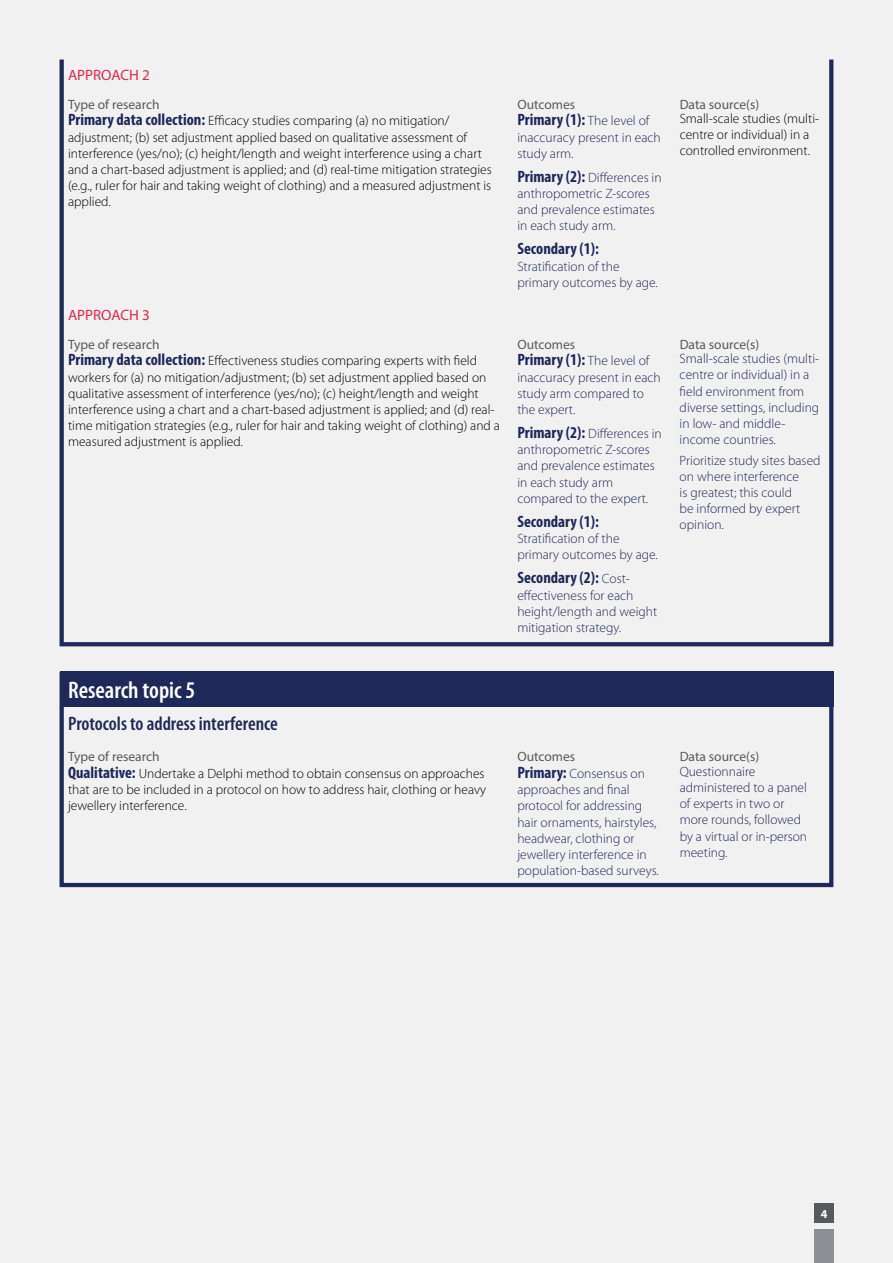
<style>
.page{position:relative;width:893px;height:1263px;background:#f2f1f1}
.page>*{position:absolute;margin:0;border:0;box-sizing:border-box;transform-origin:0 0}
.t1{font:600 condensed 24px "Myriad Pro";color:#fff}
.t2{font:600 condensed 19.5px "Myriad Pro";color:#1e2859}
.t3{font:700 condensed 16.5px "Myriad Pro";color:#1e2859}
.t4{font:15px "Myriad Pro";color:#e3254a}
.t5{font:300 13.5px/16.2px "Myriad Pro";color:#000}
.t6{font:300 13.5px/16.2px "Myriad Pro";color:#1e2859}
.t7{font:13.5px "Myriad Pro";color:#58595b}
.t8{font:700 12px "Myriad Pro";color:#fff}
.s1{font-weight:700;font-stretch:condensed;font-size:16.5px;color:#1e2859}
.s2{font-weight:300;font-stretch:normal;font-size:13.5px}
.s3{font-weight:700;font-stretch:condensed;font-size:16.5px}
</style>
<div class="page">
<div style="left:815px;top:1203px;width:19px;height:19px;background:#565a5f"></div>
<div style="left:815px;top:1229px;width:19px;height:34px;background:#8e8f94"></div>
<div style="left:60px;top:672px;width:773px;height:35px;background:#1e2859"></div>
<div style="left:60px;top:57px;width:773px;height:589px;border:4px solid #1e2859"></div>
<div style="left:60px;top:672px;width:773px;height:215px;border:4px solid #1e2859"></div>
<p class="t4" style="left:68px;top:70px;width:83px">APPROACH 2</p>
<p class="t7" style="left:68px;top:99px;width:93px">Type of research</p>
<p class="t7" style="left:517px;top:99px;width:59px">Outcomes</p>
<p class="t7" style="left:680px;top:99px;width:81px">Data source(s)</p>
<p class="t5" style="left:68px;top:114px;width:425px"><span class="s1">Primary data collection:</span> Efficacy studies comparing (a) no mitigation/ adjustment; (b) set adjustment applied based on qualitative assessment of interference (yes/no); (c) height/length and weight interference using a chart and a chart-based adjustment is applied; and (d) real-time mitigation strategies (e.g., ruler for hair and taking weight of clothing) and a measured adjustment is applied.</p>
<p class="t3" style="left:517px;top:114px;width:134px">Primary (1): <span class="s2">The level of</span></p>
<p class="t5" style="left:680px;top:112px;width:141px">Small-scale studies (multi&shy;centre or individual) in a controlled environment.</p>
<p class="t6" style="left:517px;top:130px;width:145px">inaccuracy present in each study arm.</p>
<p class="t6" style="left:517px;top:170px;width:146px"><span class="s3">Primary (2):</span> Differences in anthropometric Z-scores and prevalence estimates in each study arm.</p>
<p class="t3" style="left:517px;top:243px;width:83px">Secondary (1):</p>
<p class="t6" style="left:517px;top:259px;width:142px">Stratification of the primary outcomes by age.</p>
<p class="t4" style="left:68px;top:310px;width:83px">APPROACH 3</p>
<p class="t7" style="left:68px;top:339px;width:93px">Type of research</p>
<p class="t7" style="left:517px;top:339px;width:59px">Outcomes</p>
<p class="t7" style="left:680px;top:339px;width:81px">Data source(s)</p>
<p class="t5" style="left:68px;top:354px;width:433px"><span class="s1">Primary data collection:</span> Effectiveness studies comparing experts with field workers for (a) no mitigation/adjustment; (b) set adjustment applied based on qualitative assessment of interference (yes/no); (c) height/length and weight interference using a chart and a chart-based adjustment is applied; and (d) real&shy;time mitigation strategies (e.g., ruler for hair and taking weight of clothing) and a measured adjustment is applied.</p>
<p class="t3" style="left:517px;top:354px;width:134px">Primary (1): <span class="s2">The level of</span></p>
<p class="t6" style="left:680px;top:352px;width:141px">Small-scale studies (multi&shy;centre or individual) in a field environment from diverse settings, including in low- and middle&shy;income countries.</p>
<p class="t6" style="left:680px;top:453px;width:142px">Prioritize study sites based on where interference<br>is greatest; this could<br>be informed by expert opinion.</p>
<p class="t6" style="left:517px;top:370px;width:145px">inaccuracy present in each study arm compared to the expert.</p>
<p class="t6" style="left:517px;top:426px;width:146px"><span class="s3">Primary (2):</span> Differences in anthropometric Z-scores and prevalence estimates in each study arm compared to the expert.</p>
<p class="t3" style="left:517px;top:515px;width:83px">Secondary (1):</p>
<p class="t6" style="left:517px;top:532px;width:142px">Stratification of the primary outcomes by age.</p>
<p class="t3" style="left:517px;top:572px;width:114px">Secondary (2): <span class="s2">Cost-</span></p>
<p class="t6" style="left:517px;top:588px;width:141px">effectiveness for each height/length and weight mitigation strategy.</p>
<h1 class="t1" style="left:68px;top:681px;width:129px">Research topic 5</h1>
<h2 class="t2" style="left:68px;top:716px;width:211px">Protocols to address interference</h2>
<p class="t7" style="left:68px;top:752px;width:93px">Type of research</p>
<p class="t7" style="left:517px;top:752px;width:59px">Outcomes</p>
<p class="t7" style="left:680px;top:752px;width:81px">Data source(s)</p>
<p class="t5" style="left:68px;top:766px;width:420px;text-align:justify"><span class="s1">Qualitative:</span> Undertake a Delphi method to obtain consensus on approaches that are to be included in a protocol on how to address hair, clothing or heavy jewellery interference.</p>
<p class="t6" style="left:517px;top:766px;width:143px"><span class="s3">Primary:</span> Consensus on approaches and final protocol for addressing hair ornaments, hairstyles, headwear, clothing or jewellery interference in population-based surveys.</p>
<p class="t6" style="left:680px;top:764px;width:129px">Questionnaire administered to a panel of experts in two or more rounds, followed by a virtual or in-person meeting.</p>
<p class="t8" style="left:821px;top:1206px;width:8px">4</p>
</div>
